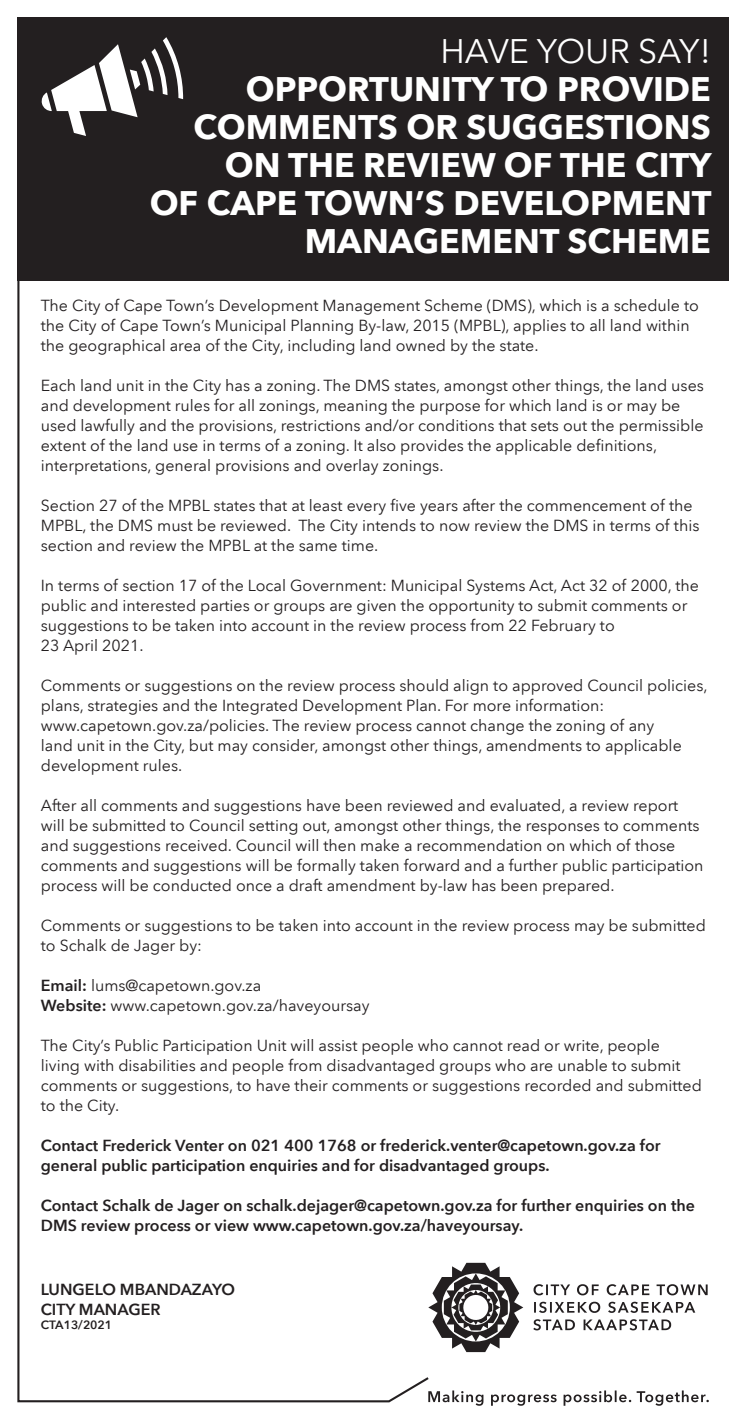
<style>
.page{position:relative;width:743px;height:1418px;background:#fff}
.page>*{position:absolute;margin:0;border:0;box-sizing:border-box;transform-origin:0 0}
.Head_bold{font:700 34px/38px "Avenir Next LT Pro";color:#fff;text-align:right}
.Head_bold-2{font:34px "Avenir Next LT Pro";color:#fff}
.Body{font:16px/20px "Avenir Next LT Pro";color:#231f20}
.body_bold{font:600 16px/20px "Avenir Next LT Pro";color:#231f20}
.sign-off{font:600 16px "Avenir Next LT Pro";color:#231f20}
.signoff_number{font:600 12px "Avenir Next LT Pro";color:#231f20}
.s1{font-weight:600}
</style>
<div class="page">
<svg style="left:17px;top:280px;width:414px;height:1123px"></svg>
<svg style="left:428px;top:1390px;width:281px;height:15px"></svg>
<svg style="left:533px;top:1284px;width:174px;height:46px"></svg>
<svg style="left:428px;top:1262px;width:95px;height:89px"></svg>
<div style="left:17px;top:17px;width:711px;height:263px;background:#231f20"></div>
<svg style="left:41px;top:37px;width:142px;height:99px"></svg>
<p class="Head_bold-2" style="left:440px;top:31px;width:272px">HAVE YOUR SAY!</p>
<p class="Head_bold" style="left:193px;top:70px;width:519px">OPPORTUNITY TO PROVIDE<br>COMMENTS OR SUGGESTIONS</p>
<p class="Head_bold" style="left:225px;top:146px;width:488px">ON THE REVIEW OF THE CITY</p>
<p class="Head_bold" style="left:150px;top:184px;width:563px">OF CAPE TOWN’S DEVELOPMENT<br>MANAGEMENT SCHEME</p>
<p class="Body" style="left:41px;top:295px;width:659px">The City of Cape Town’s Development Management Scheme (DMS), which is a schedule to the City of Cape Town’s Municipal Planning By-law, 2015 (MPBL), applies to all land within the geographical area of the City, including land owned by the state.</p>
<p class="Body" style="left:41px;top:375px;width:664px">Each land unit in the City has a zoning. The DMS states, amongst other things, the land uses and development rules for all zonings, meaning the purpose for which land is or may be used lawfully and the provisions, restrictions and/or conditions that sets out the permissible extent of the land use in terms of a zoning. It also provides the applicable definitions, interpretations, general provisions and overlay zonings.</p>
<p class="Body" style="left:41px;top:495px;width:660px">Section 27 of the MPBL states that at least every five years after the commencement of the<br>MPBL, the DMS must be reviewed. The City intends to now review the DMS in terms of this section and review the MPBL at the same time.</p>
<p class="Body" style="left:41px;top:575px;width:660px">In terms of section 17 of the Local Government: Municipal Systems Act, Act 32 of 2000, the public and interested parties or groups are given the opportunity to submit comments or suggestions to be taken into account in the review process from 22 February to</p>
<p class="Body" style="left:41px;top:635px;width:104px">23 April 2021.</p>
<p class="Body" style="left:41px;top:675px;width:668px">Comments or suggestions on the review process should align to approved Council policies, plans, strategies and the Integrated Development Plan. For more information:</p>
<p class="Body" style="left:41px;top:715px;width:642px">www.capetown.gov.za/policies. The review process cannot change the zoning of any land unit in the City, but may consider, amongst other things, amendments to applicable development rules.</p>
<p class="Body" style="left:41px;top:795px;width:664px">After all comments and suggestions have been reviewed and evaluated, a review report will be submitted to Council setting out, amongst other things, the responses to comments and suggestions received. Council will then make a recommendation on which of those comments and suggestions will be formally taken forward and a further public participation process will be conducted once a draft amendment by-law has been prepared.</p>
<p class="Body" style="left:41px;top:915px;width:666px">Comments or suggestions to be taken into account in the review process may be submitted to Schalk de Jager by:</p>
<p class="Body" style="left:41px;top:975px;width:222px"><span class="s1">Email:</span> lums@capetown.gov.za</p>
<p class="Body" style="left:41px;top:995px;width:330px"><span class="s1">Website:</span> www.capetown.gov.za/haveyoursay</p>
<p class="Body" style="left:41px;top:1035px;width:662px">The City’s Public Participation Unit will assist people who cannot read or write, people living with disabilities and people from disadvantaged groups who are unable to submit comments or suggestions, to have their comments or suggestions recorded and submitted to the City.</p>
<p class="body_bold" style="left:41px;top:1135px;width:621px">Contact Frederick Venter on 021 400 1768 or frederick.venter@capetown.gov.za for general public participation enquiries and for disadvantaged groups.</p>
<p class="body_bold" style="left:41px;top:1195px;width:655px">Contact Schalk de Jager on schalk.dejager@capetown.gov.za for further enquiries on the<br>DMS review process or view www.capetown.gov.za/haveyoursay.</p>
<p class="sign-off" style="left:41px;top:1279px;width:196px">LUNGELO MBANDAZAYO</p>
<p class="sign-off" style="left:41px;top:1299px;width:121px">CITY MANAGER</p>
<p class="signoff_number" style="left:41px;top:1317px;width:73px">CTA13/2021</p>
</div>
